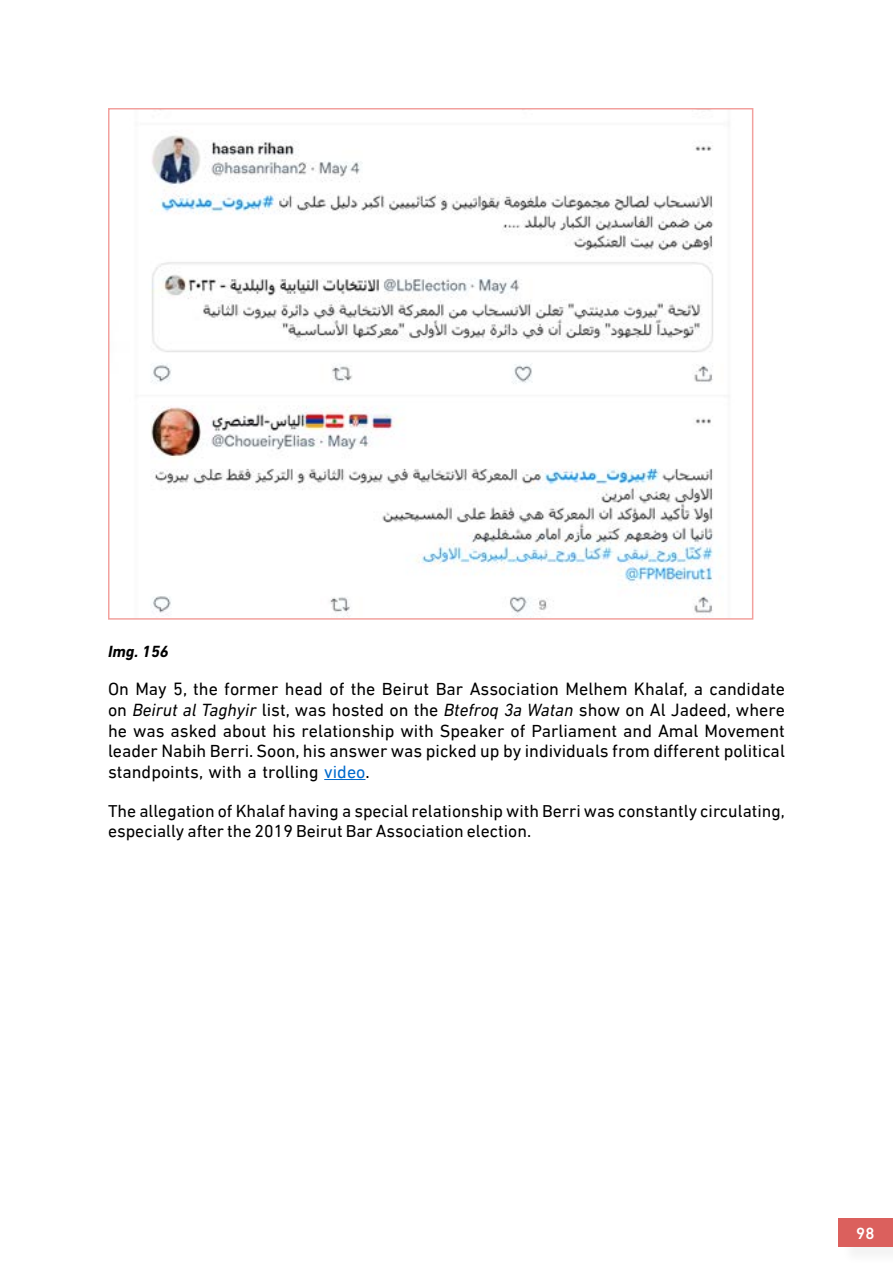
<style>
.page{position:relative;width:893px;height:1263px;background:#fff}
.page>*{position:absolute;margin:0;border:0;box-sizing:border-box;transform-origin:0 0}
.t1{font:18px/20.7px "DIN Next LTW23";color:#000;text-align:justify}
.t2{font:17.7px/20.4px "DIN Next LTW23";color:#000}
.t3{font:italic 700 16.5px "DIN Next LT Pro";color:#000}
.t4{font:500 16.5px "DIN Next LT Pro";color:#fff}
.s1{font-family:"DIN Next LT Pro";font-style:italic}
.s2{color:#006acc}
</style>
<div class="page">
<div style="left:841px;top:1221px;width:52px;height:42px;background:#f8f8f8"></div>
<div style="left:839px;top:1218px;width:54px;height:29px;background:#db605d"></div>
<hr style="left:324px;top:779px;width:41px;height:1px;background:#006acc">
<img style="left:150px;top:135px;width:564px;height:482px">
<div style="left:108px;top:108px;width:645px;height:512px;border:2px solid #f2a19e"></div>
<p class="t3" style="left:108px;top:641px;width:62px">Img. 156</p>
<p class="t1" style="left:108px;top:679px;width:678px">On May 5, the former head of the Beirut Bar Association Melhem Khalaf a, candidate on <span class="s1">Beirut al Taghyir</span> list, was hosted on the <span class="s1">Btefroq a3 Watan</span> show on Al Jadeed, where he was asked about his relationship with Speaker of Parliament and Amal Movement leader Nabih Berri. Soon, his answer was picked up by individuals from different political standpoints, with a trolling <span class="s2">video</span>.</p>
<p class="t2" style="left:108px;top:800px;width:678px">The allegation of Khalaf having a special relationship with Berri was constantly circulating, especially after the 2019 Beirut Bar Association election.</p>
<p class="t4" style="left:856px;top:1223px;width:20px">98</p>
</div>
